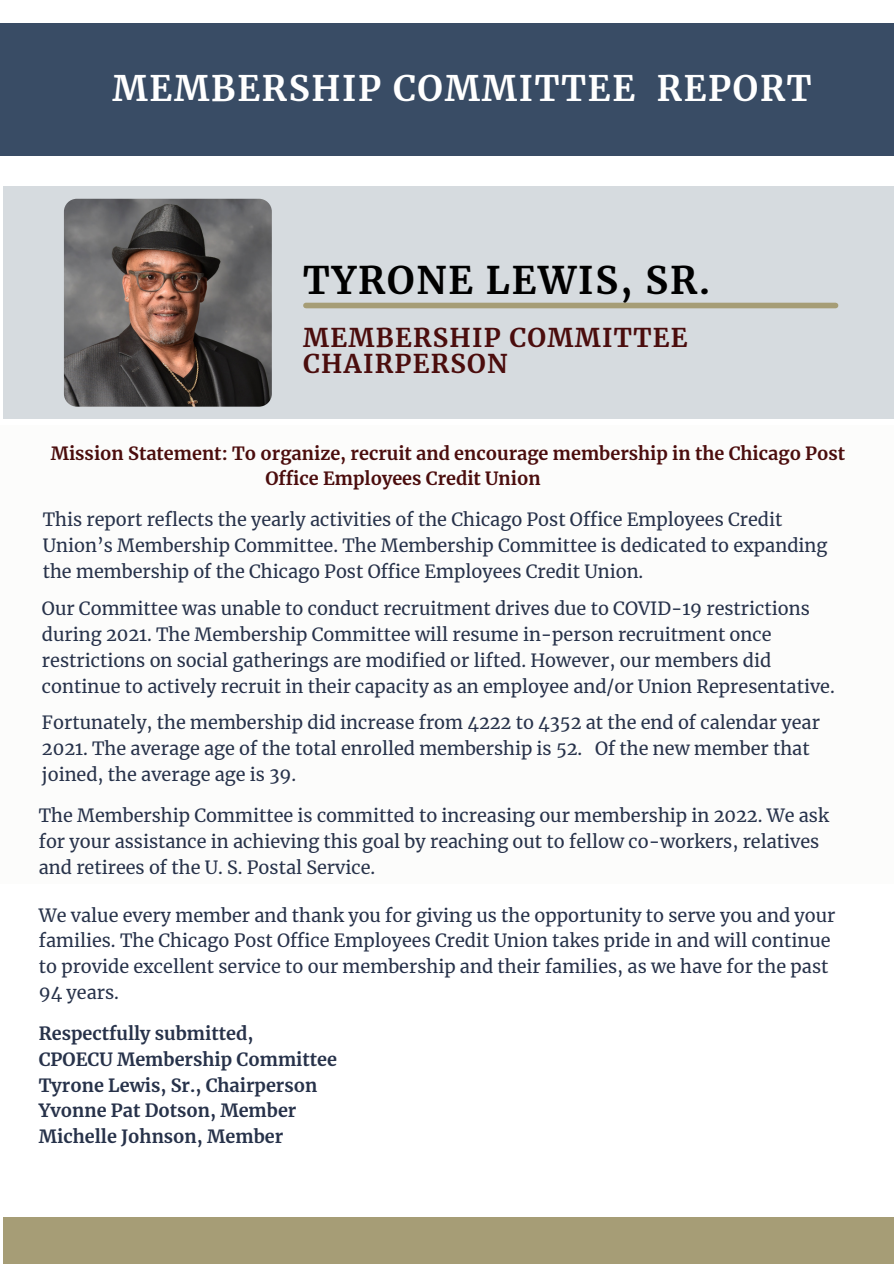
<style>
.page{position:relative;width:894px;height:1264px;background:#fff}
.page>*{position:absolute;margin:0;border:0;box-sizing:border-box;transform-origin:0 0}
.t1{font:700 37.65px "Merriweather";letter-spacing:.05em;color:#000}
.t2{font:700 34.8px "Merriweather";letter-spacing:.05em;color:#fff}
.t3{font:700 25.5px/26px "Merriweather";letter-spacing:.05em;color:#4b0d0d}
.t4{font:18px/26px "Merriweather";color:#27324a}
.t5{font:700 18px "Merriweather";color:#27324a}
.t6{font:700 18px/26px "Merriweather";color:#4b0d0d}
</style>
<div class="page">
<div style="left:0;top:23px;width:893px;height:132px;background:#394c65"></div>
<div style="left:3px;top:186px;width:890px;height:232px;background:#d6dbdf"></div>
<div style="left:0;top:426px;width:893px;height:457px;background:#fcfcfb"></div>
<img style="left:64px;top:199px;width:208px;height:207px;border-radius:13px">
<div style="left:3px;top:1216px;width:890px;height:47px;background:#a69d76"></div>
<div style="left:306px;top:303px;width:529px;height:5px;background:#a69d76"></div>
<p class="t2" style="left:112px;top:67px;width:700px">MEMBERSHIP COMMITTEE REPORT</p>
<p class="t1" style="left:303px;top:256px;width:408px">TYRONE LEWIS, SR.</p>
<p class="t3" style="left:303px;top:325px;width:386px">MEMBERSHIP COMMITTEE<br>CHAIRPERSON</p>
<p class="t6" style="left:265px;top:440px;width:581px;text-indent:-215px">Mission Statement: To organize, recruit and encourage membership in the Chicago Post<br>Office Employees Credit Union</p>
<p class="t4" style="left:43px;top:507px;width:786px">This report reflects the yearly activities of the Chicago Post Office Employees Credit<br>Union’s Membership Committee. The Membership Committee is dedicated to expanding the membership of the Chicago Post Office Employees Credit Union.</p>
<p class="t4" style="left:42px;top:595px;width:794px">Our Committee was unable to conduct recruitment drives due to COVID-19 restrictions during 2021. The Membership Committee will resume in-person recruitment once restrictions on social gatherings are modified or lifted. However, our members did continue to actively recruit in their capacity as an employee and/or Union Representative.</p>
<p class="t4" style="left:42px;top:710px;width:779px">Fortunately, the membership did increase from 4222 to 4352 at the end of calendar year<br>2021. The average age of the total enrolled membership is 52. Of the new member that joined, the average age is 39.</p>
<p class="t4" style="left:39px;top:802px;width:791px">The Membership Committee is committed to increasing our membership in 2022. We ask for your assistance in achieving this goal by reaching out to fellow co-workers, relatives and retirees of the U. S. Postal Service.</p>
<p class="t4" style="left:39px;top:902px;width:797px">We value every member and thank you for giving us the opportunity to serve you and your families. The Chicago Post Office Employees Credit Union takes pride in and will continue to provide excellent service to our membership and their families, as we have for the past 94 years.</p>
<p class="t5" style="left:39px;top:1021px;width:216px">Respectfully submitted,</p>
<p class="t5" style="left:39px;top:1047px;width:300px">CPOECU Membership Committee</p>
<p class="t5" style="left:39px;top:1073px;width:280px">Tyrone Lewis, Sr., Chairperson</p>
<p class="t5" style="left:39px;top:1099px;width:259px">Yvonne Pat Dotson, Member</p>
<p class="t5" style="left:39px;top:1125px;width:246px">Michelle Johnson, Member</p>
</div>
